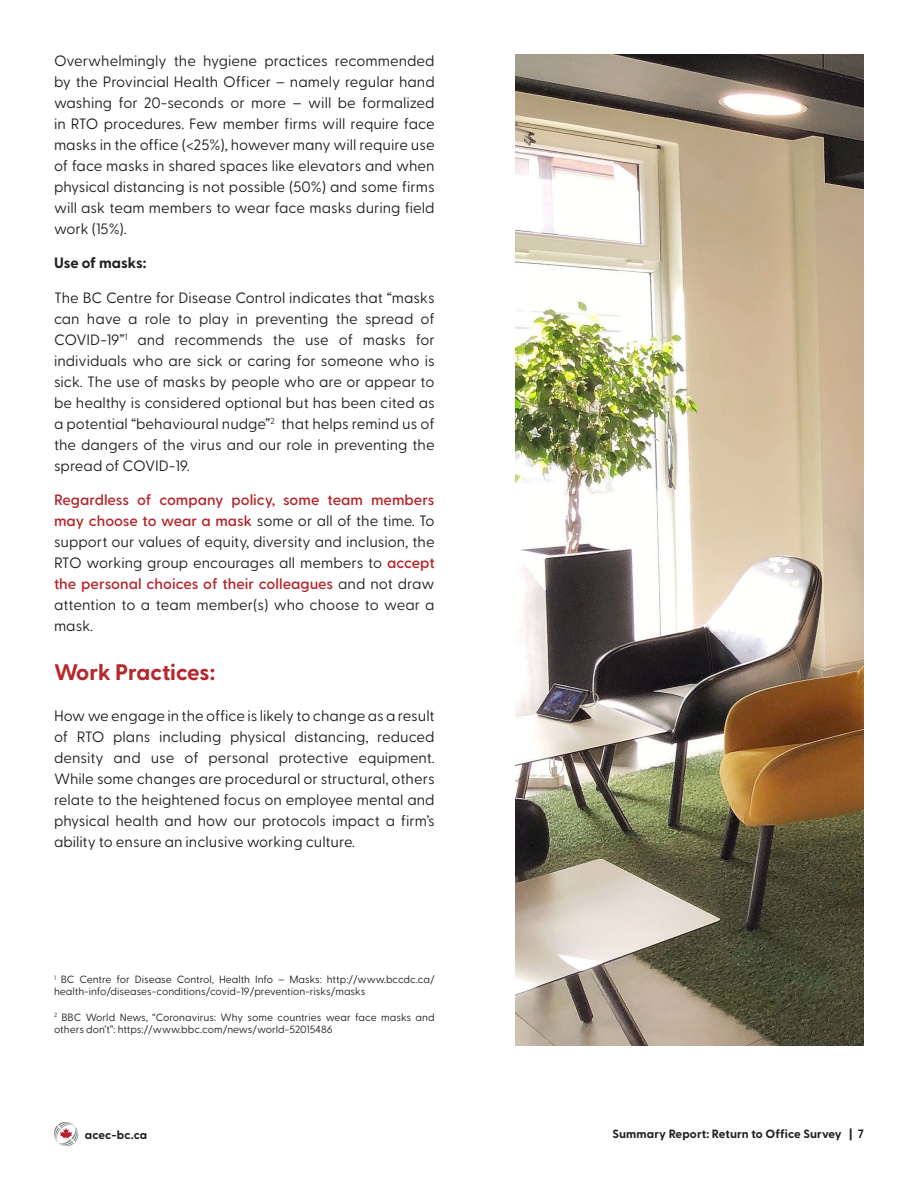
<style>
.page{position:relative;width:918px;height:1188px;background:#fff}
.page>*{position:absolute;margin:0;border:0;box-sizing:border-box;transform-origin:0 0}
.Head_1{font:700 22.5px "Greycliff CF";color:#b6282d}
.Body{font:15px/21px "Greycliff CF";color:#231f20;text-align:justify}
.Body-2{font:700 15px "Greycliff CF";color:#231f20}
.t1{font:700 12px "Greycliff CF";letter-spacing:.01em;color:#231f20}
.Body-3{font:10.5px/12px "Greycliff CF";color:#231f20}
.s1{font-weight:600;color:#b6282d}
</style>
<div class="page">
<svg style="left:54px;top:1122px;width:24px;height:24px"></svg>
<img style="left:515px;top:54px;width:349px;height:991px">
<p class="Body" style="left:54px;top:50px;width:382px">Overwhelmingly the hygiene practices recommended by the Provincial Health Officer – namely regular hand washing for 20-seconds or more – will be formalized in RTO procedures. Few member firms will require face masks in the office (&lt;25%), however many will require use of face masks in shared spaces like elevators and when physical distancing is not possible (50%) and some firms will ask team members to wear face masks during field work (15%).</p>
<p class="Body-2" style="left:54px;top:254px;width:94px">Use of masks:</p>
<p class="Body" style="left:54px;top:287px;width:382px">The BC Centre for Disease Control indicates that “masks can have a role to play in preventing the spread of COVID-19”<sup>1</sup> and recommends the use of masks for individuals who are sick or caring for someone who is sick. The use of masks by people who are or appear to be healthy is considered optional but has been cited as a potential “behavioural nudge”<sup>2</sup> that helps remind us of the dangers of the virus and our role in preventing the spread of COVID-19.</p>
<p class="Body" style="left:54px;top:490px;width:382px"><span class="s1">Regardless of company policy, some team members may choose to wear a mask</span> some or all of the time. To support our values of equity, diversity and inclusion, the RTO working group encourages all members to <span class="s1">accept the personal choices of their colleagues</span> and not draw attention to a team member(s) who choose to wear a mask.</p>
<p class="Head_1" style="left:54px;top:659px;width:163px">Work Practices:</p>
<p class="Body" style="left:54px;top:706px;width:382px">How we engage in the office is likely to change as a result of RTO plans including physical distancing, reduced density and use of personal protective equipment.<br>While some changes are procedural or structural, others relate to the heightened focus on employee mental and physical health and how our protocols impact a firm’s ability to ensure an inclusive working culture.</p>
<p class="Body-3" style="left:54px;top:974px;width:382px"><sup>1</sup> BC Centre for Disease Control, Health Info – Masks: http://www.bccdc.ca/ health-info/diseases-conditions/covid-19/prevention-risks/masks</p>
<p class="Body-3" style="left:54px;top:1011px;width:382px"><sup>2</sup> BBC World News, “Coronavirus: Why some countries wear face masks and others don’t”: https://www.bbc.com/news/world-52015486</p>
<p class="t1" style="left:85px;top:1127px;width:64px">acec-bc.ca</p>
<p class="t1" style="left:612px;top:1127px;width:253px">Summary Report: Return to Office Survey | 7</p>
</div>
